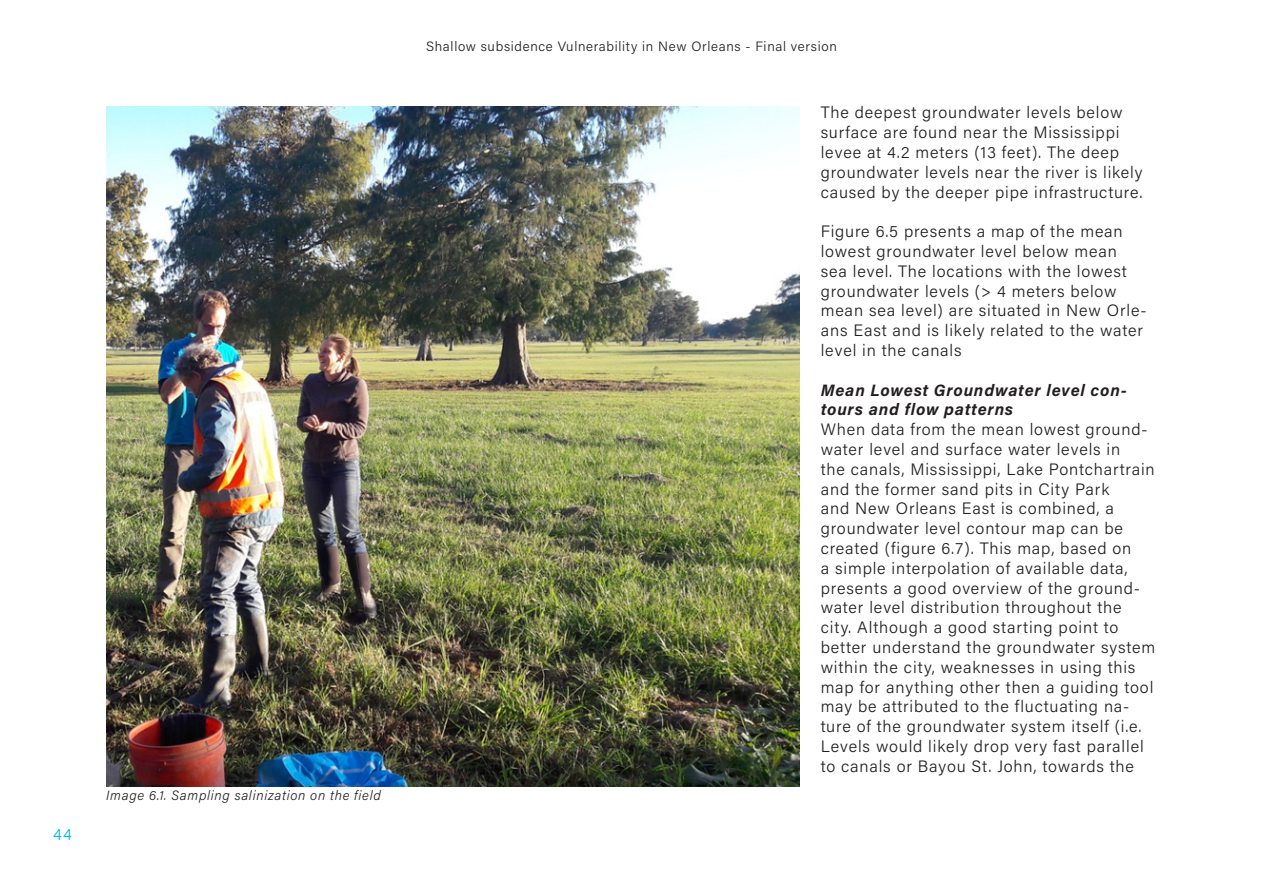
<style>
.page{position:relative;width:1263px;height:893px;background:#fff}
.page>*{position:absolute;margin:0;border:0;box-sizing:border-box;transform-origin:0 0}
.Paragraph{font:300 16.5px/19.8px "Acumin Pro";letter-spacing:.05em;color:#231f20}
.Paragraph-2{font:italic 700 16.5px/19.8px "Acumin Pro";letter-spacing:.05em;color:#231f20}
.t1{font:300 16.5px "Acumin Pro";color:#00aeef}
.t2{font:300 13.5px "Acumin Pro";letter-spacing:.05em;color:#231f20}
.Captions{font:italic 300 13.5px "Acumin Pro";letter-spacing:.05em;color:#231f20}
</style>
<div class="page">
<img style="left:106px;top:106px;width:693px;height:681px">
<p class="t1" style="left:53px;top:822px;width:20px">44</p>
<p class="Captions" style="left:106px;top:786px;width:276px">Image 6.1. Sampling salinization on the field</p>
<p class="t2" style="left:426px;top:37px;width:412px">Shallow subsidence Vulnerability in New Orleans - Final version</p>
<p class="Paragraph" style="left:821px;top:102px;width:323px">The deepest groundwater levels below surface are found near the Mississippi levee at 4.2 meters (13 feet). The deep groundwater levels near the river is likely caused by the deeper pipe infrastructure.</p>
<p class="Paragraph" style="left:821px;top:221px;width:328px">Figure 6.5 presents a map of the mean lowest groundwater level below mean sea level. The locations with the lowest groundwater levels (&gt; 4 meters below mean sea level) are situated in New Orle&shy;ans East and is likely related to the water level in the canals</p>
<p class="Paragraph-2" style="left:821px;top:379px;width:308px">Mean Lowest Groundwater level con&shy;tours and flow patterns</p>
<p class="Paragraph" style="left:821px;top:419px;width:328px">When data from the mean lowest ground&shy;water level and surface water levels in</p>
<p class="Paragraph" style="left:821px;top:459px;width:335px">the canals, Mississippi, Lake Pontchartrain and the former sand pits in City Park</p>
<p class="Paragraph" style="left:821px;top:498px;width:336px">and New Orleans East is combined, a groundwater level contour map can be created (figure 6.7). This map, based on<br>a simple interpolation of available data, presents a good overview of the ground&shy;water level distribution throughout the city. Although a good starting point to better understand the groundwater system within the city, weaknesses in using this map for anything other then a guiding tool may be attributed to the fluctuating na&shy;ture of the groundwater system itself (i.e.<br>Levels would likely drop very fast parallel to canals or Bayou St. John, towards the</p>
</div>
